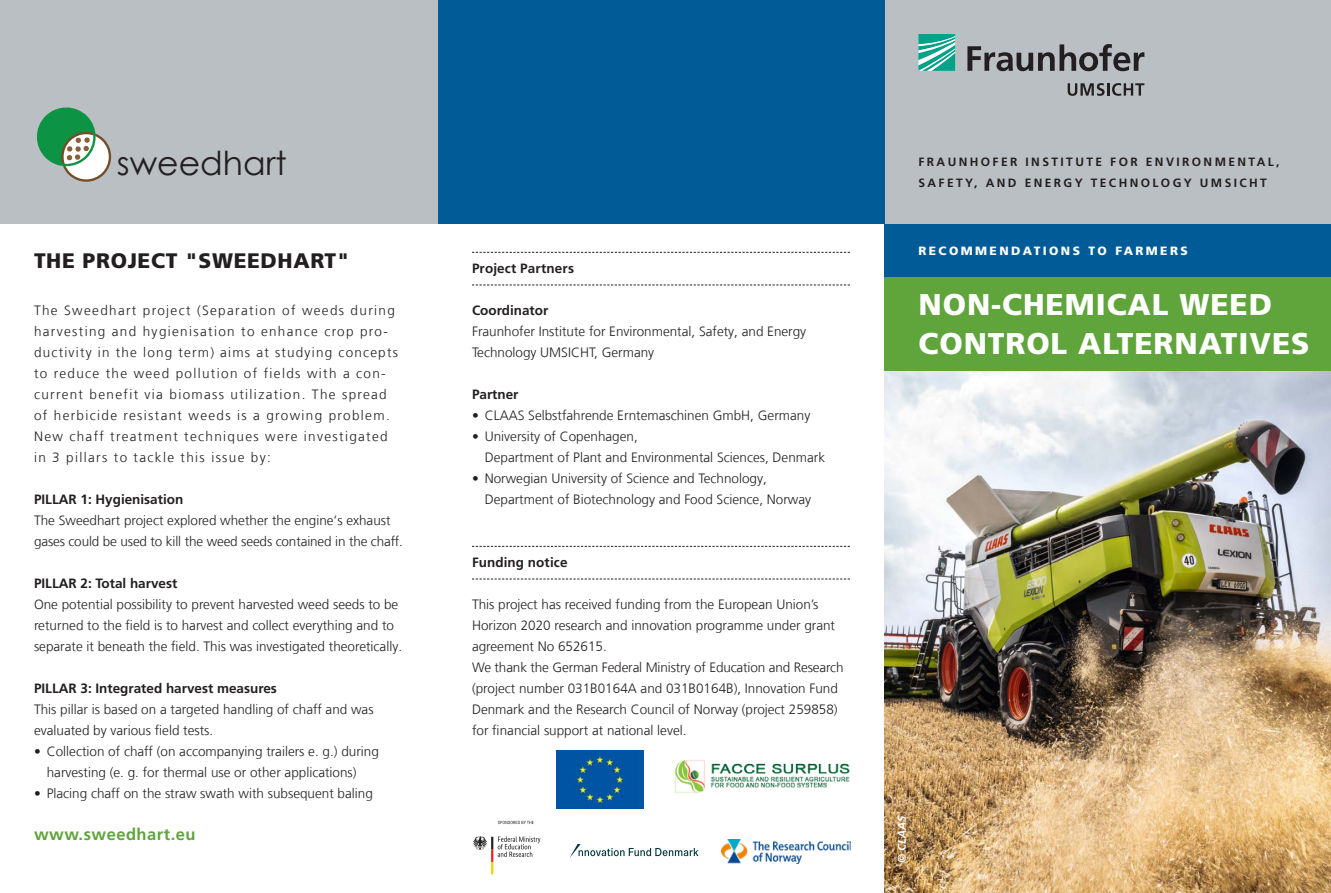
<style>
.page{position:relative;width:1331px;height:893px;background:#fff}
.page>*{position:absolute;margin:0;border:0;box-sizing:border-box;transform-origin:0 0}
.t1{font:33.15px "Century Gothic";color:#231f20}
.t2{font:900 30px/39px "Frutiger LT Com";letter-spacing:.03em;color:#fff}
.t3{font:900 21px "Frutiger LT Com";letter-spacing:.03em;color:#231f20}
.t4{font:700 16.5px "Frutiger LT Com";letter-spacing:.03em;color:#60a43c}
.t5{font:300 13.5px/21px "Frutiger LT Com";color:#231f20}
.t6{font:300 13.5px/21px "Frutiger LT Com";letter-spacing:.1em;color:#231f20}
.t7{font:700 13.5px "Frutiger LT Com";color:#231f20}
.t8{font:700 12px/21px "Frutiger LT Com";letter-spacing:.2em;color:#231f20}
.t9{font:900 12px "Frutiger LT Com";letter-spacing:.2em;color:#fff}
.t10{font:italic 700 11.25px "Frutiger LT Com";color:#fff}
</style>
<div class="page">
<img style="left:884px;top:370px;width:447px;height:523px">
<div style="left:884px;top:223px;width:447px;height:147px;background:#60a43c"></div>
<div style="left:884px;top:223px;width:447px;height:54px;background:#005b96"></div>
<svg style="left:472px;top:252px;width:378px;height:1px"></svg>
<svg style="left:472px;top:285px;width:378px;height:1px"></svg>
<svg style="left:472px;top:546px;width:378px;height:1px"></svg>
<svg style="left:472px;top:579px;width:378px;height:1px"></svg>
<div style="left:0;top:0;width:1331px;height:223px;background:#babfc3"></div>
<div style="left:438px;top:0;width:446px;height:223px;background:#005b96"></div>
<svg style="left:918px;top:34px;width:37px;height:37px"></svg>
<svg style="left:967px;top:44px;width:177px;height:27px"></svg>
<svg style="left:1068px;top:83px;width:76px;height:13px"></svg>
<svg style="left:37px;top:107px;width:75px;height:75px"></svg>
<svg style="left:473px;top:836px;width:67px;height:38px"></svg>
<svg style="left:498px;top:821px;width:36px;height:3px"></svg>
<svg style="left:569px;top:844px;width:129px;height:14px"></svg>
<img style="left:721px;top:839px;width:129px;height:24px">
<img style="left:557px;top:751px;width:86px;height:57px">
<img style="left:674px;top:760px;width:176px;height:33px">
<h1 class="t1" style="left:117px;top:140px;width:171px">sweedhart</h1>
<h3 class="t3" style="left:34px;top:248px;width:317px">THE PROJECT "SWEEDHART"</h3>
<p class="t6" style="left:34px;top:300px;width:365px">The Sweedhart project (Separation of weeds during harvesting and hygienisation to enhance crop pro&shy;ductivity in the long term) aims at studying concepts to reduce the weed pollution of fields with a con&shy;current benefit via biomass utilization. The spread of herbicide resistant weeds is a growing problem.<br>New chaff treatment techniques were investigated in 3 pillars to tackle this issue by:</p>
<p class="t7" style="left:34px;top:492px;width:151px">PILLAR 1: Hygienisation</p>
<p class="t5" style="left:34px;top:510px;width:371px">The Sweedhart project explored whether the engine‘s exhaust gases could be used to kill the weed seeds contained in the chaff.</p>
<p class="t7" style="left:34px;top:576px;width:145px">PILLAR 2: Total harvest</p>
<p class="t5" style="left:34px;top:594px;width:370px">One potential possibility to prevent harvested weed seeds to be returned to the field is to harvest and collect everything and to separate it beneath the field. This was investigated theoretically.</p>
<p class="t7" style="left:34px;top:681px;width:244px">PILLAR 3: Integrated harvest measures</p>
<p class="t5" style="left:34px;top:699px;width:341px">This pillar is based on a targeted handling of chaff and was evaluated by various field tests.</p>
<p class="t5" style="left:47px;top:741px;width:334px;text-indent:-13px">• Collection of chaff (on accompanying trailers e. g.) during harvesting (e. g. for thermal use or other applications)</p>
<p class="t5" style="left:34px;top:783px;width:340px">• Placing chaff on the straw swath with subsequent baling</p>
<p class="t4" style="left:34px;top:825px;width:163px">www.sweedhart.eu</p>
<p class="t7" style="left:472px;top:260px;width:103px">Project Partners</p>
<p class="t7" style="left:472px;top:302px;width:78px">Coordinator</p>
<p class="t5" style="left:472px;top:321px;width:336px">Fraunhofer Institute for Environmental, Safety, and Energy<br>Technology UMSICHT, Germany</p>
<p class="t7" style="left:472px;top:387px;width:48px">Partner</p>
<p class="t5" style="left:472px;top:405px;width:340px">• CLAAS Selbstfahrende Erntemaschinen GmbH, Germany</p>
<p class="t5" style="left:485px;top:426px;width:342px;text-indent:-13px">• University of Copenhagen,<br>Department of Plant and Environmental Sciences, Denmark</p>
<p class="t5" style="left:485px;top:468px;width:328px;text-indent:-13px">• Norwegian University of Science and Technology,<br>Department of Biotechnology and Food Science, Norway</p>
<p class="t7" style="left:472px;top:555px;width:97px">Funding notice</p>
<p class="t5" style="left:472px;top:594px;width:373px">This project has received funding from the European Union’s Horizon 2020 research and innovation programme under grant agreement No 652615.<br>We thank the German Federal Ministry of Education and Research (project number 031B0164A and 031B0164B), Innovation Fund Denmark and the Research Council of Norway (project 259858) for financial support at national level.</p>
<p class="t8" style="left:918px;top:151px;width:362px">FRAUNHOFER INSTITUTE FOR ENVIRONMENTAL,<br>SAFETY, AND ENERGY TECHNOLOGY UMSICHT</p>
<p class="t9" style="left:918px;top:243px;width:271px">RECOMMENDATIONS TO FARMERS</p>
<h2 class="t2" style="left:918px;top:285px;width:393px">NON-CHEMICAL WEED<br>CONTROL ALTERNATIVES</h2>
<p class="t10" style="left:895px;top:863px;width:49px;rotate:-90deg">© CLAAS</p>
</div>
